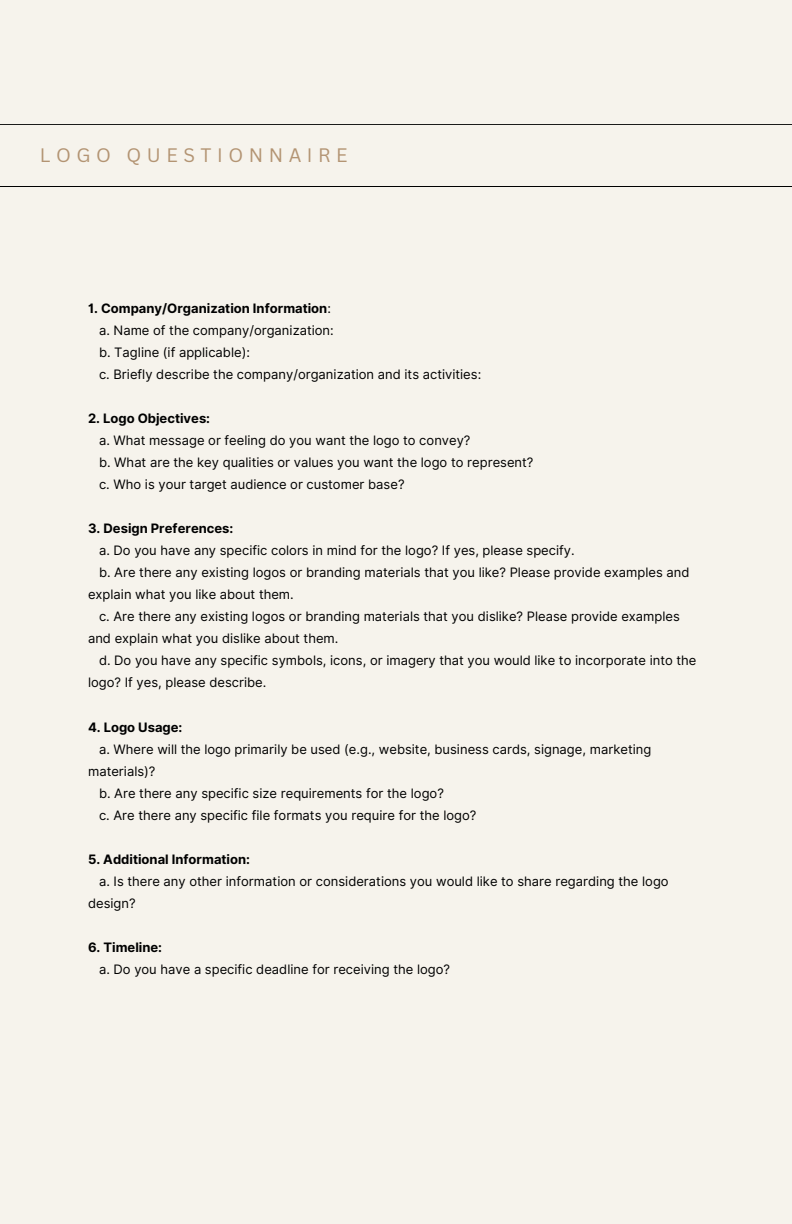
<style>
.page{position:relative;width:792px;height:1224px;background:#f6f3ec}
.page>*{position:absolute;margin:0;border:0;box-sizing:border-box;transform-origin:0 0}
.t1{font:19px "Canva Sans";letter-spacing:.29em;color:#b39473}
.t2{font:13px/22px "Inter";color:#000}
.t3{font:700 13px "Inter";color:#000}
.s1{font-weight:400}
</style>
<div class="page">
<svg style="left:0;top:124px;width:792px;height:63px"></svg>
<p class="t1" style="left:40px;top:142px;width:309px">LOGO QUESTIONNAIRE</p>
<h1 class="t3" style="left:88px;top:301px;width:244px">1. Company/Organization Information<span class="s1">:</span></h1>
<p class="t2" style="left:99px;top:320px;width:236px">a. Name of the company/organization:</p>
<p class="t2" style="left:99px;top:342px;width:152px">b. Tagline (if applicable):</p>
<p class="t2" style="left:99px;top:364px;width:384px">c. Briefly describe the company/organization and its activities:</p>
<p class="t3" style="left:88px;top:411px;width:124px">2. Logo Objectives:</p>
<p class="t2" style="left:99px;top:430px;width:373px">a. What message or feeling do you want the logo to convey?</p>
<p class="t2" style="left:99px;top:452px;width:436px">b. What are the key qualities or values you want the logo to represent?</p>
<p class="t2" style="left:99px;top:474px;width:307px">c. Who is your target audience or customer base?</p>
<p class="t3" style="left:88px;top:521px;width:147px">3. Design Preferences:</p>
<p class="t2" style="left:99px;top:540px;width:477px">a. Do you have any specific colors in mind for the logo? If yes, please specify.</p>
<p class="t2" style="left:88px;top:562px;width:603px;text-indent:11px">b. Are there any existing logos or branding materials that you like? Please provide examples and explain what you like about them.</p>
<p class="t2" style="left:88px;top:606px;width:593px;text-indent:11px">c. Are there any existing logos or branding materials that you dislike? Please provide examples and explain what you dislike about them.</p>
<p class="t2" style="left:88px;top:650px;width:610px;text-indent:11px">d. Do you have any specific symbols, icons, or imagery that you would like to incorporate into the logo? If yes, please describe.</p>
<p class="t3" style="left:88px;top:719px;width:96px">4. Logo Usage:</p>
<p class="t2" style="left:88px;top:738px;width:565px;text-indent:11px">a. Where will the logo primarily be used (e.g., website, business cards, signage, marketing materials)?</p>
<p class="t2" style="left:99px;top:782px;width:346px">b. Are there any specific size requirements for the logo?</p>
<p class="t2" style="left:99px;top:804px;width:379px">c. Are there any specific file formats you require for the logo?</p>
<p class="t3" style="left:88px;top:851px;width:164px">5. Additional Information:</p>
<p class="t2" style="left:88px;top:870px;width:582px;text-indent:11px">a. Is there any other information or considerations you would like to share regarding the logo design?</p>
<p class="t3" style="left:88px;top:939px;width:76px">6. Timeline:</p>
<p class="t2" style="left:99px;top:958px;width:353px">a. Do you have a specific deadline for receiving the logo?</p>
</div>
